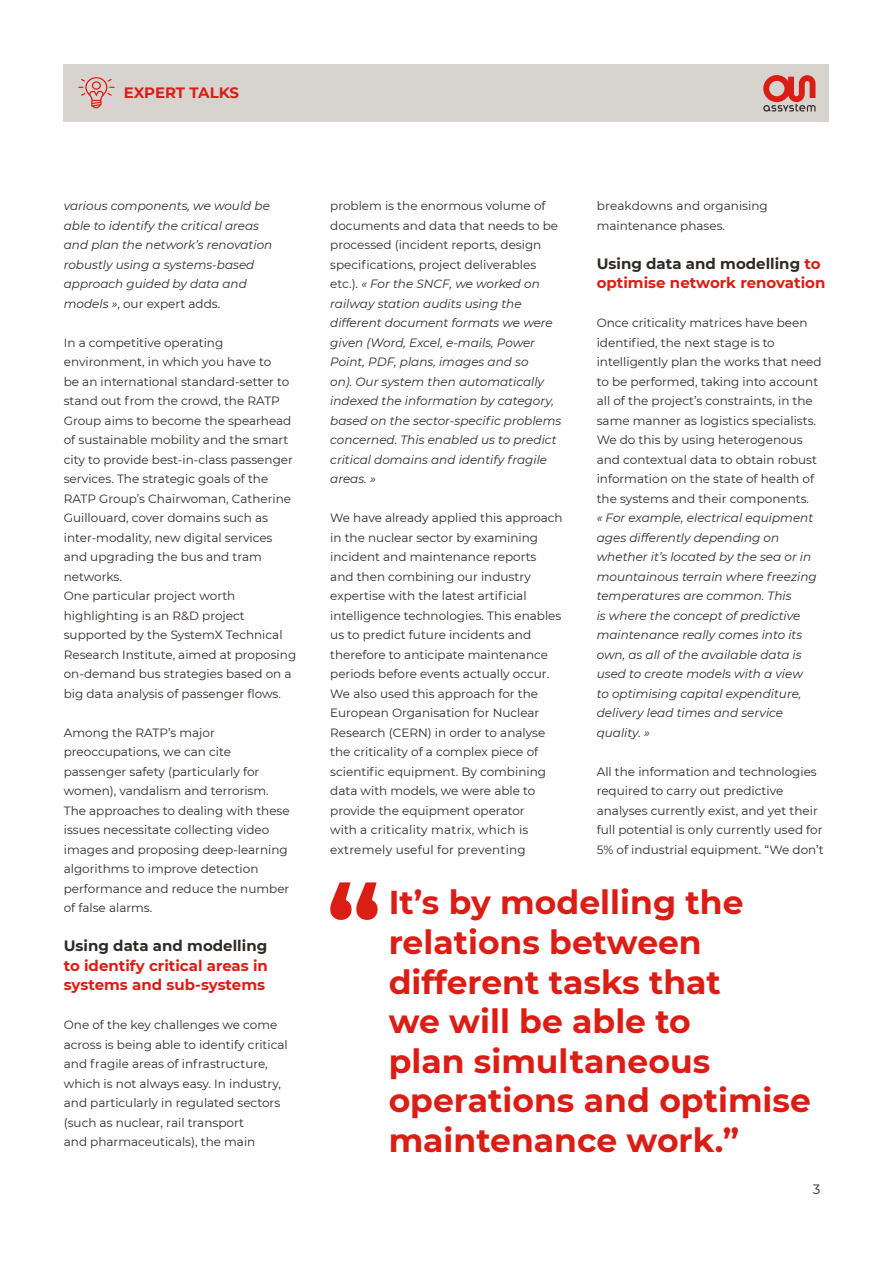
<style>
.page{position:relative;width:893px;height:1263px;background:#fff}
.page>*{position:absolute;margin:0;border:0;box-sizing:border-box;transform-origin:0 0}
.t1{font:700 33px/39.6px "Montserrat";color:#db1e15}
.t2{font:700 15px/19.5px "Montserrat";color:#db1e15}
.t3{font:700 15px "Montserrat";color:#302a27}
.t4{font:13.5px "Montserrat";color:#302a27}
.t5{font:12px/19.5px "Montserrat";color:#302a27}
.t6{font:italic 12px/19.5px "Montserrat";color:#302a27}
.s1{font-style:normal}
.s2{color:#302a27}
</style>
<div class="page">
<div style="left:64px;top:64px;width:765px;height:58px;background:#d7d3cf"></div>
<svg style="left:78px;top:77px;width:37px;height:31px"></svg>
<svg style="left:763px;top:75px;width:52px;height:37px"></svg>
<svg style="left:330px;top:882px;width:48px;height:38px"></svg>
<p class="t2" style="left:124px;top:82px;width:117px">EXPERT TALKS</p>
<p class="t6" style="left:64px;top:196px;width:210px">various components, we would be able to identify the critical areas and plan the network’s renovation robustly using a systems-based approach guided by data and models »<span class="s1">, our expert adds.</span></p>
<p class="t5" style="left:64px;top:332px;width:234px">In a competitive operating environment, in which you have to<br>be an international standard-setter to stand out from the crowd, the RATP Group aims to become the spearhead of sustainable mobility and the smart city to provide best-in-class passenger services. The strategic goals of the RATP Group’s Chairwoman, Catherine Guillouard, cover domains such as inter-modality, new digital services and upgrading the bus and tram networks.<br>One particular project worth highlighting is an R&amp;D project supported by the SystemX Technical Research Institute, aimed at proposing on-demand bus strategies based on a big data analysis of passenger flows.</p>
<p class="t5" style="left:64px;top:722px;width:227px">Among the RATP’s major preoccupations, we can cite passenger safety (particularly for women), vandalism and terrorism.<br>The approaches to dealing with these issues necessitate collecting video images and proposing deep-learning algorithms to improve detection performance and reduce the number of false alarms.</p>
<p class="t3" style="left:64px;top:935px;width:205px">Using data and modelling</p>
<p class="t2" style="left:64px;top:955px;width:206px">to identify critical areas in systems and sub-systems</p>
<p class="t5" style="left:64px;top:1015px;width:225px">One of the key challenges we come across is being able to identify critical and fragile areas of infrastructure, which is not always easy. In industry, and particularly in regulated sectors (such as nuclear, rail transport<br>and pharmaceuticals), the main</p>
<p class="t6" style="left:330px;top:196px;width:233px"><span class="s1">problem is the enormous volume of documents and data that needs to be processed (incident reports, design specifications, project deliverables etc.).</span> « For the SNCF, we worked on railway station audits using the different document formats we were given (Word, Excel, e-mails, Power Point, PDF, plans, images and so<br>on). Our system then automatically indexed the information by category, based on the sector-specific problems concerned. This enabled us to predict critical domains and identify fragile areas. »</p>
<p class="t5" style="left:330px;top:508px;width:234px">We have already applied this approach in the nuclear sector by examining incident and maintenance reports and then combining our industry expertise with the latest artificial intelligence technologies. This enables us to predict future incidents and therefore to anticipate maintenance periods before events actually occur.<br>We also used this approach for the European Organisation for Nuclear Research (CERN) in order to analyse the criticality of a complex piece of scientific equipment. By combining data with models, we were able to provide the equipment operator<br>with a criticality matrix, which is extremely useful for preventing</p>
<p class="t5" style="left:597px;top:196px;width:173px">breakdowns and organising maintenance phases.</p>
<p class="t2" style="left:597px;top:253px;width:230px"><span class="s2">Using data and modelling</span> to optimise network renovation</p>
<p class="t5" style="left:597px;top:313px;width:226px">Once criticality matrices have been identified, the next stage is to intelligently plan the works that need to be performed, taking into account all of the project’s constraints, in the same manner as logistics specialists.<br>We do this by using heterogenous and contextual data to obtain robust information on the state of health of the systems and their components.</p>
<p class="t6" style="left:597px;top:508px;width:221px">« For example, electrical equipment ages differently depending on whether it’s located by the sea or in mountainous terrain where freezing temperatures are common. This<br>is where the concept of predictive maintenance really comes into its own, as all of the available data is used to create models with a view to optimising capital expenditure, delivery lead times and service quality. »</p>
<p class="t5" style="left:597px;top:761px;width:228px">All the information and technologies required to carry out predictive analyses currently exist, and yet their full potential is only currently used for 5% of industrial equipment. “We don’t</p>
<h1 class="t1" style="left:389px;top:881px;width:424px">It’s by modelling the relations between different tasks that<br>we will be able to<br>plan simultaneous operations and optimise maintenance work.”</h1>
<p class="t4" style="left:813px;top:1180px;width:9px">3</p>
</div>
